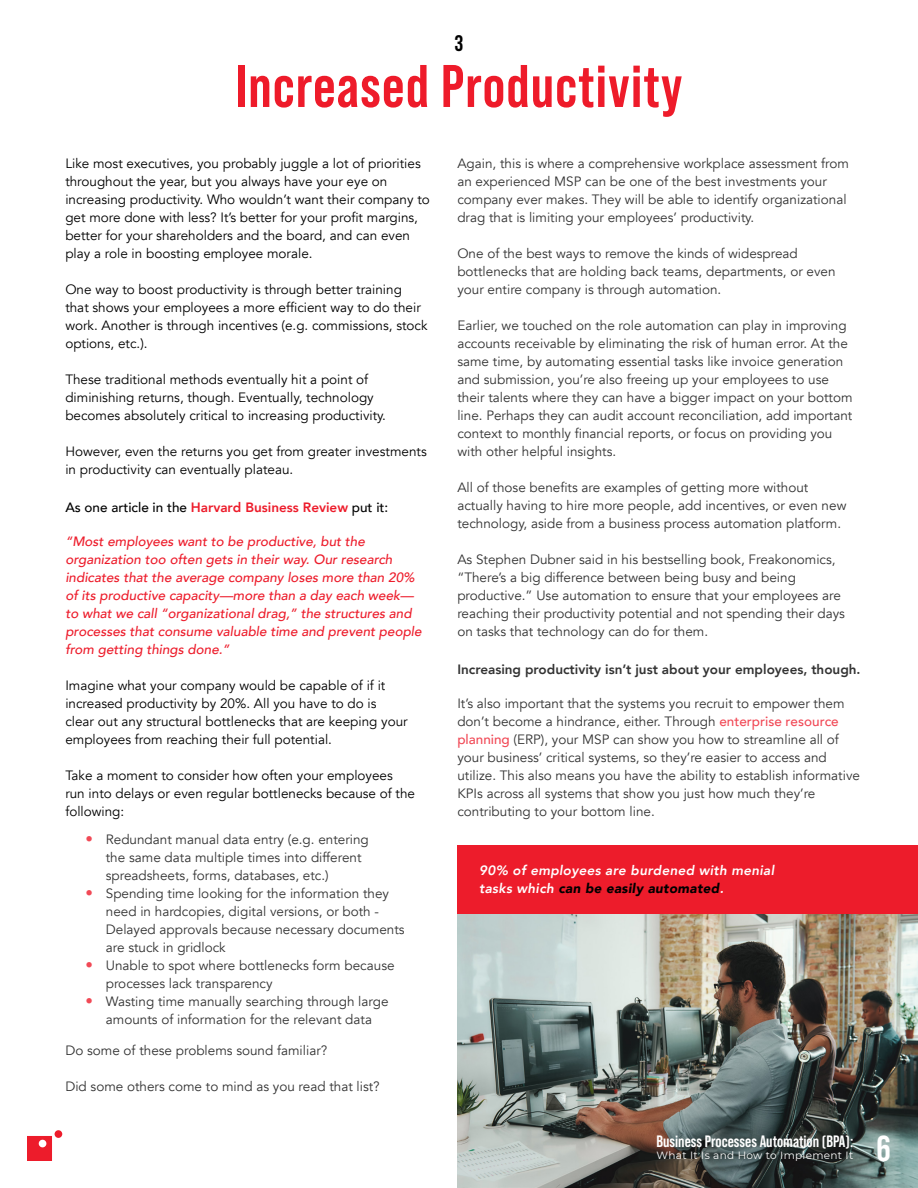
<style>
.page{position:relative;width:918px;height:1188px;background:#fff}
.page>*{position:absolute;margin:0;border:0;box-sizing:border-box;transform-origin:0 0}
.t1{font:700 60px "Bebas Neue Pro";letter-spacing:.02em;color:#ee1b2a}
.t2{font:700 36px "Bebas Neue Pro";color:#fff}
.t3{font:700 22.5px "Bebas Neue";color:#000}
.t4{font:700 16.5px "Bebas Neue Pro";color:#fff}
.t5{font:13.5px/18px "Avenir";color:#333}
.t6{font:13.5px/18px "Avenir";color:#000}
.t7{font:italic 500 13.5px/18px "Avenir";color:#ed1c2b}
.t8{font:italic 800 13.5px/18px "Avenir";letter-spacing:.02em;color:#fff}
.t9{font:800 13.5px "Avenir";color:#333}
.t10{font:500 13.5px "Avenir";color:#000}
.t11{font:10.5px "Montserrat";letter-spacing:.03em;color:#fff}
.s1{font-weight:800;color:#ed1c2b}
.s2{font-size:15px;color:#f14956}
.s3{font-weight:500;color:#f14956}
.s4{font-weight:900;color:#000}
</style>
<div class="page">
<img style="left:457px;top:914px;width:461px;height:274px">
<svg style="left:27px;top:1136px;width:25px;height:25px"></svg>
<div style="left:55px;top:1130px;width:7px;height:8px;background:#ed1c2b;border-radius:50%"></div>
<div style="left:457px;top:845px;width:461px;height:69px;background:#ed1c2b"></div>
<p class="t3" style="left:455px;top:31px;width:10px">3</p>
<p class="t1" style="left:236px;top:52px;width:448px">Increased Productivity</p>
<p class="t6" style="left:65px;top:155px;width:366px">Like most executives, you probably juggle a lot of priorities throughout the year, but you always have your eye on increasing productivity. Who wouldn’t want their company to get more done with less? It’s better for your profit margins, better for your shareholders and the board, and can even play a role in boosting employee morale.</p>
<p class="t6" style="left:65px;top:281px;width:364px">One way to boost productivity is through better training that shows your employees a more efficient way to do their work. Another is through incentives (e.g. commissions, stock options, etc.).</p>
<p class="t6" style="left:65px;top:371px;width:322px">These traditional methods eventually hit a point of diminishing returns, though. Eventually, technology becomes absolutely critical to increasing productivity.</p>
<p class="t6" style="left:65px;top:443px;width:363px">However, even the returns you get from greater investments in productivity can eventually plateau.</p>
<p class="t10" style="left:65px;top:496px;width:325px">As one article in the <span class="s1">Harvard Business Review</span> put it:</p>
<p class="t7" style="left:65px;top:533px;width:358px">“Most employees want to be productive, but the organization too often gets in their way. Our research indicates that the average company loses more than 20% of its productive capacity—more than a day each week— to what we call “organizational drag,” the structures and processes that consume valuable time and prevent people from getting things done.”</p>
<p class="t6" style="left:65px;top:677px;width:344px">Imagine what your company would be capable of if it increased productivity by 20%. All you have to do is clear out any structural bottlenecks that are keeping your employees from reaching their full potential.</p>
<p class="t6" style="left:65px;top:767px;width:351px">Take a moment to consider how often your employees run into delays or even regular bottlenecks because of the following:</p>
<p class="t5" style="left:106px;top:830px;width:265px;text-indent:-20px"><span class="s2">•</span> Redundant manual data entry (e.g. entering the same data multiple times into different spreadsheets, forms, databases, etc.)</p>
<p class="t5" style="left:106px;top:884px;width:300px;text-indent:-20px"><span class="s2">•</span> Spending time looking for the information they need in hardcopies, digital versions, or both - Delayed approvals because necessary documents are stuck in gridlock</p>
<p class="t5" style="left:106px;top:956px;width:290px;text-indent:-20px"><span class="s2">•</span> Unable to spot where bottlenecks form because processes lack transparency</p>
<p class="t5" style="left:86px;top:992px;width:304px;text-align:center"><span class="s2">•</span> Wasting time manually searching through large amounts of information for the relevant data</p>
<p class="t5" style="left:65px;top:1042px;width:264px">Do some of these problems sound familiar?</p>
<p class="t5" style="left:65px;top:1078px;width:316px">Did some others come to mind as you read that list?</p>
<p class="t5" style="left:457px;top:155px;width:393px">Again, this is where a comprehensive workplace assessment from an experienced MSP can be one of the best investments your company ever makes. They will be able to identify organizational drag that is limiting your employees’ productivity.</p>
<p class="t5" style="left:457px;top:245px;width:380px">One of the best ways to remove the kinds of widespread bottlenecks that are holding back teams, departments, or even your entire company is through automation.</p>
<p class="t5" style="left:457px;top:317px;width:397px">Earlier, we touched on the role automation can play in improving accounts receivable by eliminating the risk of human error. At the same time, by automating essential tasks like invoice generation and submission, you’re also freeing up your employees to use their talents where they can have a bigger impact on your bottom line. Perhaps they can audit account reconciliation, add important context to monthly financial reports, or focus on providing you with other helpful insights.</p>
<p class="t5" style="left:457px;top:479px;width:391px">All of those benefits are examples of getting more without actually having to hire more people, add incentives, or even new technology, aside from a business process automation platform.</p>
<p class="t5" style="left:457px;top:551px;width:389px">As Stephen Dubner said in his bestselling book, Freakonomics, “There’s a big difference between being busy and being productive.” Use automation to ensure that your employees are reaching their productivity potential and not spending their days on tasks that technology can do for them.</p>
<p class="t9" style="left:457px;top:659px;width:405px">Increasing productivity isn’t just about your employees, though.</p>
<p class="t5" style="left:457px;top:695px;width:404px">It’s also important that the systems you recruit to empower them don’t become a hindrance, either. Through <span class="s3">enterprise resource planning</span> (ERP), your MSP can show you how to streamline all of your business’ critical systems, so they’re easier to access and utilize. This also means you have the ability to establish informative KPIs across all systems that show you just how much they’re contributing to your bottom line.</p>
<p class="t8" style="left:479px;top:861px;width:297px">90% of employees are burdened with menial tasks which <span class="s4">can be easily automated</span>.</p>
<p class="t4" style="left:656px;top:1132px;width:198px">Business Processes Automation (BPA):</p>
<p class="t11" style="left:657px;top:1148px;width:198px">What It Is and How to Implement It</p>
<p class="t2" style="left:876px;top:1128px;width:16px">6</p>
</div>
